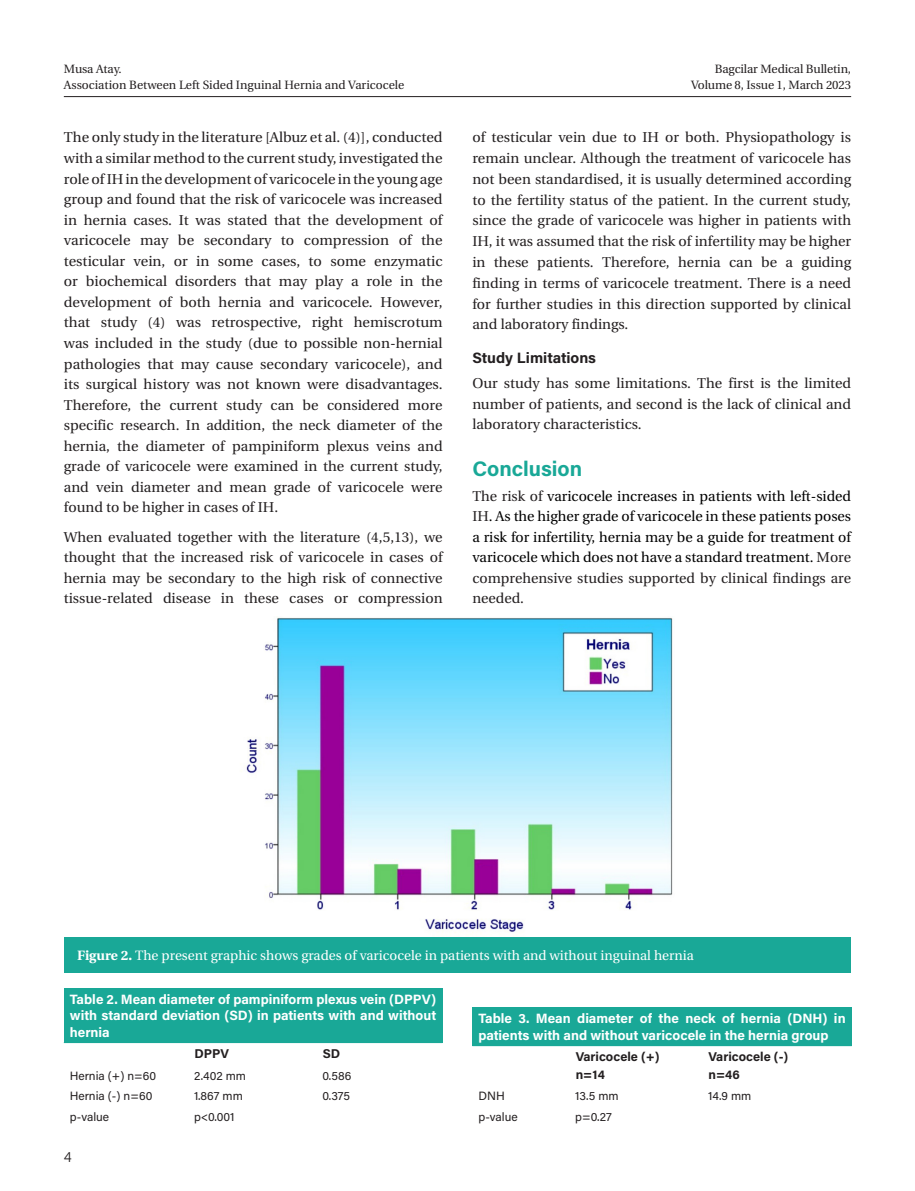
<style>
.page{position:relative;width:915px;height:1191px;background:#fff}
.page>*{position:absolute;margin:0;border:0;box-sizing:border-box;transform-origin:0 0}
.ARA_BASLIK{font:700 21px "Acumin Pro";color:#19a897}
.YAZI_ARA_BOLD{font:700 15px "Acumin Pro";color:#231f20}
.t1{font:300 15px "Acumin Pro";color:#231f20}
.YAZI{font:14.25px/20.5px "Utopia Medium Tr";color:#231f20;text-align:justify}
.YAZI-2{font:14.25px/20.4px "Utopia Medium Tr";color:#000;text-align:justify}
.TABLO-BASI{font:700 13.5px/16.5px "Acumin Pro";color:#fff;text-align:justify}
.RESİM-ALTI{font:13.5px "Utopia Medium Tr";color:#fff}
.TABLO-ARA{font:700 12.75px "Acumin Pro";color:#231f20}
.t2{font:12px/16.5px "Utopia Medium Tr";color:#231f20}
.TABLO-YAZI{font:12px "Acumin Pro";color:#231f20}
.s1{color:#231f20}
.s2{font-family:"Utopia Bold Tr"}
</style>
<div class="page">
<hr style="left:64px;top:96px;width:786px;height:1px;background:#231f20">
<img style="left:246px;top:617px;width:427px;height:316px">
<div style="left:64px;top:937px;width:786px;height:36px;background:#19a897"></div>
<div style="left:64px;top:987px;width:378px;height:55px;background:#19a897"></div>
<hr style="left:64px;top:1042px;width:124px;height:1px;background:#19a897">
<hr style="left:188px;top:1042px;width:128px;height:1px;background:#19a897">
<hr style="left:316px;top:1042px;width:126px;height:1px;background:#19a897">
<div style="left:472px;top:1007px;width:379px;height:38px;background:#19a897"></div>
<hr style="left:472px;top:1045px;width:97px;height:1px;background:#19a897">
<hr style="left:569px;top:1045px;width:133px;height:1px;background:#19a897">
<hr style="left:702px;top:1045px;width:149px;height:1px;background:#19a897">
<p class="t2" style="left:64px;top:60px;width:342px">Musa Atay.<br>Association Between Left Sided Inguinal Hernia and Varicocele</p>
<p class="t2" style="left:690px;top:60px;width:162px;text-align:right">Bagcilar Medical Bulletin,<br>Volume 8, Issue 1, March 2023</p>
<p class="YAZI" style="left:64px;top:127px;width:380px">The only study in the literature [Albuz et al. (4)], conducted with a similar method to the current study, investigated the role of IH in the development of varicocele in the young age group and found that the risk of varicocele was increased in hernia cases. It was stated that the development of varicocele may be secondary to compression of the testicular vein, or in some cases, to some enzymatic or biochemical disorders that may play a role in the development of both hernia and varicocele. However, that study (4) was retrospective, right hemiscrotum was included in the study (due to possible non-hernial pathologies that may cause secondary varicocele), and its surgical history was not known were disadvantages.<br>Therefore, the current study can be considered more specific research. In addition, the neck diameter of the hernia, the diameter of pampiniform plexus veins and grade of varicocele were examined in the current study, and vein diameter and mean grade of varicocele were found to be higher in cases of IH.</p>
<p class="YAZI" style="left:64px;top:526px;width:380px">When evaluated together with the literature (4,5,13), we thought that the increased risk of varicocele in cases of hernia may be secondary to the high risk of connective tissue-related disease in these cases or compression</p>
<p class="YAZI" style="left:472px;top:127px;width:380px">of testicular vein due to IH or both. Physiopathology is remain unclear. Although the treatment of varicocele has not been standardised, it is usually determined according to the fertility status of the patient. In the current study, since the grade of varicocele was higher in patients with IH, it was assumed that the risk of infertility may be higher in these patients. Therefore, hernia can be a guiding finding in terms of varicocele treatment. There is a need for further studies in this direction supported by clinical and laboratory findings.</p>
<p class="YAZI_ARA_BOLD" style="left:472px;top:347px;width:125px">Study Limitations</p>
<p class="YAZI" style="left:472px;top:373px;width:380px">Our study has some limitations. The first is the limited number of patients, and second is the lack of clinical and laboratory characteristics.</p>
<p class="ARA_BASLIK" style="left:472px;top:454px;width:111px">Conclusion</p>
<p class="YAZI-2" style="left:472px;top:486px;width:380px"><span class="s1">The risk of</span> varicocele increases in patients with left-sided <span class="s1">IH</span>. As the higher grade of varicocele in these patients poses a risk for infertility, hernia may be a guide for treatment of varicocele which does not have a standard treatment. <span class="s1">More comprehensive studies supported by clinical findings are needed.</span></p>
<p class="RESİM-ALTI" style="left:77px;top:948px;width:618px"><span class="s2">Figure 2.</span> The present graphic shows grades of varicocele in patients with and without inguinal hernia</p>
<p class="TABLO-BASI" style="left:70px;top:990px;width:368px">Table 2. Mean diameter of pampiniform plexus vein (DPPV) with standard deviation (SD) in patients with and without hernia</p>
<p class="TABLO-ARA" style="left:194px;top:1045px;width:36px">DPPV</p>
<p class="TABLO-ARA" style="left:323px;top:1045px;width:19px">SD</p>
<p class="TABLO-YAZI" style="left:70px;top:1067px;width:88px">Hernia (+) n=60</p>
<p class="TABLO-YAZI" style="left:194px;top:1067px;width:54px">2.402 mm</p>
<p class="TABLO-YAZI" style="left:322px;top:1067px;width:30px">0.586</p>
<p class="TABLO-YAZI" style="left:70px;top:1087px;width:84px">Hernia (-) n=60</p>
<p class="TABLO-YAZI" style="left:194px;top:1087px;width:50px">1.867 mm</p>
<p class="TABLO-YAZI" style="left:322px;top:1087px;width:29px">0.375</p>
<p class="TABLO-YAZI" style="left:70px;top:1108px;width:41px">p-value</p>
<p class="TABLO-YAZI" style="left:194px;top:1108px;width:42px">p&lt;0.001</p>
<p class="TABLO-BASI" style="left:478px;top:1009px;width:368px">Table 3. Mean diameter of the neck of hernia (DNH) in patients with and without varicocele in the hernia group</p>
<p class="TABLO-ARA" style="left:575px;top:1048px;width:85px">Varicocele (+)</p>
<p class="TABLO-ARA" style="left:575px;top:1065px;width:31px">n=14</p>
<p class="TABLO-ARA" style="left:708px;top:1048px;width:81px">Varicocele (-)</p>
<p class="TABLO-ARA" style="left:708px;top:1065px;width:33px">n=46</p>
<p class="TABLO-YAZI" style="left:478px;top:1087px;width:28px">DNH</p>
<p class="TABLO-YAZI" style="left:575px;top:1087px;width:45px">13.5 mm</p>
<p class="TABLO-YAZI" style="left:708px;top:1087px;width:45px">14.9 mm</p>
<p class="TABLO-YAZI" style="left:478px;top:1108px;width:41px">p-value</p>
<p class="TABLO-YAZI" style="left:575px;top:1108px;width:38px">p=0.27</p>
<p class="t1" style="left:64px;top:1146px;width:9px">4</p>
</div>
